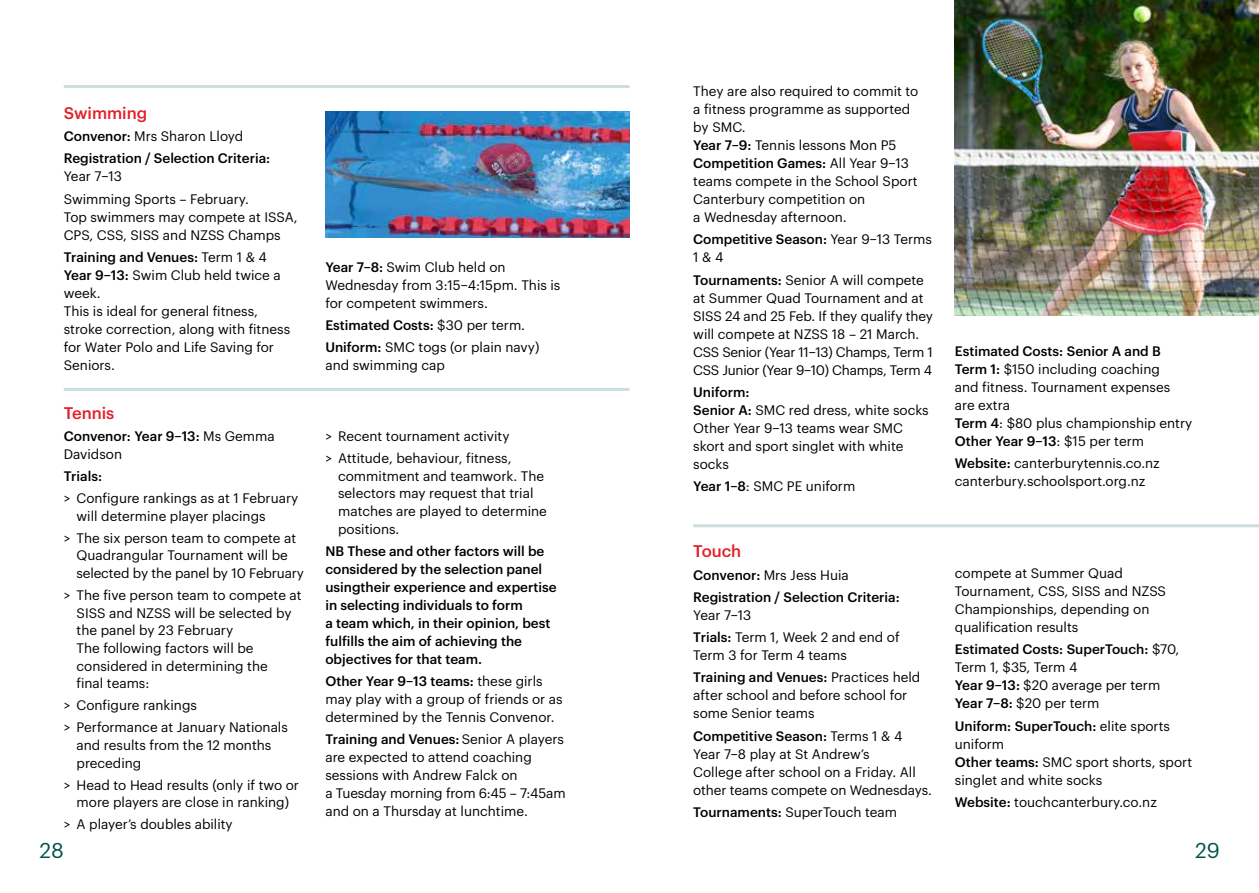
<style>
.page{position:relative;width:1259px;height:893px;background:#fff}
.page>*{position:absolute;margin:0;border:0;box-sizing:border-box;transform-origin:0 0}
.t1{font:21px "Graphik";color:#00544f}
.t2{font:500 16.5px "Graphik";color:#e31f27}
.t3{font:13.5px/18px "Graphik";color:#000}
.t4{font:500 13.5px/18px "Graphik";color:#000}
.s1{font-weight:400}
.s2{font-weight:500}
</style>
<div class="page">
<hr style="left:64px;top:388px;width:565px;height:3px;background:#cadddf">
<hr style="left:64px;top:85px;width:565px;height:3px;background:#cadddf">
<img style="left:325px;top:112px;width:304px;height:126px">
<hr style="left:693px;top:524px;width:566px;height:3px;background:#cadddf">
<img style="left:955px;top:0;width:304px;height:315px">
<p class="t2" style="left:64px;top:100px;width:85px">Swimming</p>
<p class="t4" style="left:64px;top:124px;width:208px;line-height:22.2px">Convenor: <span class="s1">Mrs Sharon Lloyd<br></span>Registration / Selection Criteria:</p>
<p class="t3" style="left:64px;top:164px;width:187px;line-height:22.2px">Year 7–13<br>Swimming Sports – February.</p>
<p class="t3" style="left:64px;top:207px;width:235px">Top swimmers may compete at ISSA,<br>CPS, CSS, SISS and NZSS Champs</p>
<p class="t3" style="left:64px;top:247px;width:228px"><span class="s2">Training and Venues:</span> Term 1 &amp; 4<br><span class="s2">Year 9–13:</span> Swim Club held twice a week.<br>This is ideal for general fitness, stroke correction, along with fitness for Water Polo and Life Saving for<br>Seniors.</p>
<p class="t3" style="left:325px;top:257px;width:236px"><span class="s2">Year 7–8:</span> Swim Club held on<br>Wednesday from 3:15–4:15pm. This is for competent swimmers.</p>
<p class="t3" style="left:325px;top:313px;width:215px;line-height:22.2px"><span class="s2">Estimated Costs:</span> $30 per term.<br><span class="s2">Uniform:</span> SMC togs (or plain navy)</p>
<p class="t3" style="left:325px;top:355px;width:121px">and swimming cap</p>
<p class="t2" style="left:64px;top:400px;width:52px">Tennis</p>
<p class="t4" style="left:64px;top:426px;width:212px">Convenor: Year 9–13: <span class="s1">Ms Gemma<br>Davidson</span></p>
<p class="t4" style="left:64px;top:466px;width:40px">Trials:</p>
<p class="t3" style="left:77px;top:488px;width:223px;text-indent:-13px">&gt; Configure rankings as at 1 February will determine player placings</p>
<p class="t3" style="left:77px;top:528px;width:229px;text-indent:-13px">&gt; The six person team to compete at<br>Quadrangular Tournament will be selected by the panel by 10 February</p>
<p class="t3" style="left:77px;top:585px;width:227px;text-indent:-13px">&gt; The five person team to compete at<br>SISS and NZSS will be selected by the panel by 23 February<br>The following factors will be considered in determining the<br>final teams:</p>
<p class="t3" style="left:64px;top:693px;width:226px;line-height:21.9px">&gt; Configure rankings<br>&gt; Performance at January Nationals</p>
<p class="t3" style="left:77px;top:735px;width:196px">and results from the 12 months preceding</p>
<p class="t3" style="left:64px;top:775px;width:237px;text-align:center">&gt; Head to Head results (only if two or more players are close in ranking)</p>
<p class="t3" style="left:64px;top:814px;width:170px">&gt; A player’s doubles ability</p>
<p class="t3" style="left:325px;top:424px;width:188px;line-height:21.9px">&gt; Recent tournament activity &gt; Attitude, behaviour, fitness,</p>
<p class="t3" style="left:338px;top:466px;width:210px">commitment and teamwork. The selectors may request that trial matches are played to determine positions.</p>
<p class="t4" style="left:325px;top:541px;width:233px">NB These and other factors will be considered by the selection panel usingtheir experience and expertise in selecting individuals to form<br>a team which, in their opinion, best fulfills the aim of achieving the objectives for that team.</p>
<p class="t3" style="left:325px;top:671px;width:239px"><span class="s2">Other Year 9–13 teams:</span> these girls may play with a group of friends or as determined by the Tennis Convenor.</p>
<p class="t3" style="left:325px;top:729px;width:242px"><span class="s2">Training and Venues:</span>Senior A players are expected to attend coaching sessions with Andrew Falck on<br>a Tuesday morning from 6:45 – 7:45am and on a Thursday at lunchtime.</p>
<p class="t3" style="left:693px;top:81px;width:227px">They are also required to commit to a fitness programme as supported by SMC.<br><span class="s2">Year 7–9:</span> Tennis lessons Mon P5<br><span class="s2">Competition Games:</span> All Year 9–13 teams compete in the School Sport<br>Canterbury competition on<br>a Wednesday afternoon.</p>
<p class="t4" style="left:693px;top:229px;width:240px">Competitive Season: <span class="s1">Year 9–13 Terms<br>1 &amp; 4</span></p>
<p class="t3" style="left:693px;top:270px;width:241px"><span class="s2">Tournaments:</span> Senior A will compete at Summer Quad Tournament and at SISS 24 and 25 Feb. If they qualify they will compete at NZSS 18 – 21 March.<br>CSS Senior (Year 11–13) Champs, Term 1<br>CSS Junior (Year 9–10) Champs, Term 4</p>
<p class="t3" style="left:693px;top:382px;width:237px"><span class="s2">Uniform:<br>Senior A:</span> SMC red dress, white socks<br>Other Year 9–13 teams wear SMC skort and sport singlet with white socks</p>
<p class="t3" style="left:693px;top:476px;width:163px"><span class="s2">Year 1–8</span>: SMC PE uniform</p>
<p class="t2" style="left:693px;top:539px;width:49px">Touch</p>
<p class="t4" style="left:693px;top:562px;width:208px;line-height:22.2px">Convenor: <span class="s1">Mrs Jess Huia<br></span>Registration / Selection Criteria:</p>
<p class="t3" style="left:693px;top:603px;width:208px;line-height:22.2px">Year 7–13<br><span class="s2">Trials:</span> Term 1, Week 2 and end of</p>
<p class="t3" style="left:693px;top:643px;width:228px;line-height:22.2px">Term 3 for Term 4 teams<br><span class="s2">Training and Venues:</span> Practices held</p>
<p class="t3" style="left:693px;top:685px;width:216px">after school and before school for some Senior teams</p>
<p class="t3" style="left:693px;top:725px;width:240px"><span class="s2">Competitive Season:</span> Terms 1 &amp; 4<br>Year 7–8 play at St Andrew’s<br>College after school on a Friday. All other teams compete on Wednesdays.</p>
<p class="t3" style="left:693px;top:802px;width:205px"><span class="s2">Tournaments:</span> SuperTouch team</p>
<p class="t3" style="left:955px;top:341px;width:239px"><span class="s2">Estimated Costs: Senior A and B<br>Term 1:</span> $150 including coaching<br>and fitness. Tournament expenses are extra<br><span class="s2">Term 4</span>: $80 plus championship entry<br><span class="s2">Other Year 9–13</span>: $15 per term</p>
<p class="t3" style="left:955px;top:453px;width:206px"><span class="s2">Website:</span> canterburytennis.co.nz canterbury.schoolsport.org.nz</p>
<p class="t3" style="left:955px;top:563px;width:213px">compete at Summer Quad<br>Tournament, CSS, SISS and NZSS<br>Championships, depending on qualification results</p>
<p class="t3" style="left:955px;top:639px;width:226px"><span class="s2">Estimated Costs: SuperTouch:</span> $70,<br>Term 1, $35, Term 4<br><span class="s2">Year 9–13:</span> $20 average per term<br><span class="s2">Year 7–8:</span> $20 per term</p>
<p class="t3" style="left:955px;top:715px;width:239px"><span class="s2">Uniform: SuperTouch:</span> elite sports uniform<br><span class="s2">Other teams:</span> SMC sport shorts, sport singlet and white socks</p>
<p class="t3" style="left:955px;top:792px;width:203px"><span class="s2">Website:</span> touchcanterbury.co.nz</p>
<h1 class="t1" style="left:40px;top:834px;width:26px">28</h1>
<h1 class="t1" style="left:1195px;top:834px;width:26px">29</h1>
</div>
